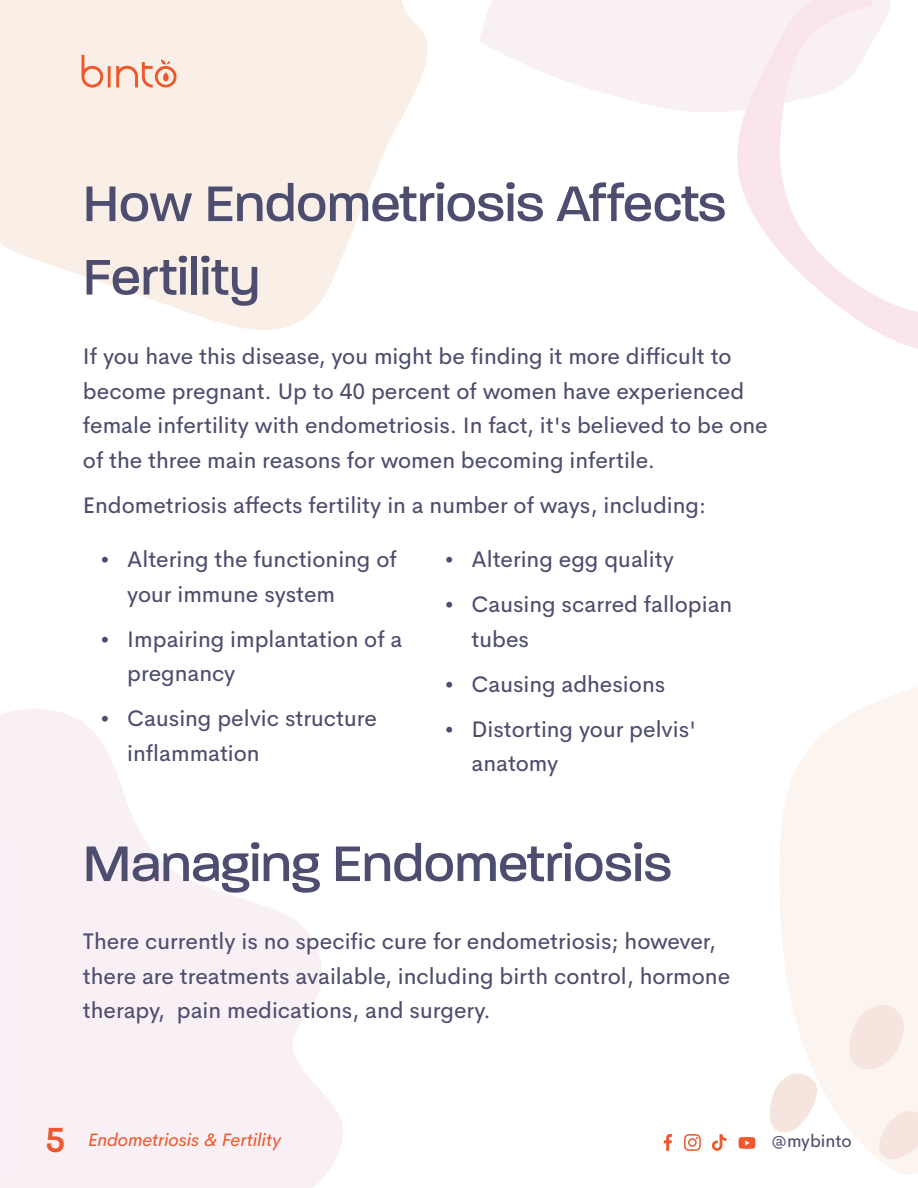
<style>
.page{position:relative;width:918px;height:1188px;background:#fff}
.page>*{position:absolute;margin:0;border:0;box-sizing:border-box;transform-origin:0 0}
.t1{font:500 54px/73.5px "Paralucent";color:#4d4d6f}
.t2{font:600 34.5px "Cerebri Sans";color:#ee582b}
.t3{font:22.5px/34.5px "Cerebri Sans";color:#4d4d6f}
.t4{font:italic 18px "Cerebri Sans";color:#ee582b}
.t5{font:17.7px "Cerebri Sans";color:#4d4d6f}
</style>
<div class="page">
<svg style="left:0;top:709px;width:343px;height:479px;fill:#f9f0f6"></svg>
<svg style="left:780px;top:687px;width:138px;height:488px;fill:#fcf4ef"></svg>
<svg style="left:0;top:0;width:428px;height:330px;fill:#faefe7"></svg>
<svg style="left:877px;top:1111px;width:41px;height:48px"></svg>
<svg style="left:770px;top:1072px;width:49px;height:61px"></svg>
<svg style="left:479px;top:0;width:255px;height:112px;fill:#f9f0f6"></svg>
<svg style="left:849px;top:1003px;width:56px;height:68px"></svg>
<svg style="left:734px;top:0;width:184px;height:349px"></svg>
<svg style="left:664px;top:1134px;width:8px;height:17px"></svg>
<svg style="left:684px;top:1134px;width:17px;height:17px"></svg>
<svg style="left:711px;top:1134px;width:16px;height:17px"></svg>
<svg style="left:739px;top:1137px;width:16px;height:12px"></svg>
<svg style="left:81px;top:55px;width:22px;height:33px"></svg>
<hr style="left:108px;top:66px;width:3px;height:21px;background:#ee582b">
<svg style="left:116px;top:60px;width:61px;height:28px;background:#f6c2af"></svg>
<h1 class="t1" style="left:83px;top:167px;width:645px">How Endometriosis Affects<br>Fertility</h1>
<p class="t3" style="left:83px;top:337px;width:686px">If you have this disease, you might be finding it more difficult to become pregnant. Up to 40 percent of women have experienced female infertility with endometriosis. In fact, it's believed to be one of the three main reasons for women becoming infertile.</p>
<p class="t3" style="left:83px;top:486px;width:625px">Endometriosis affects fertility in a number of ways, including:</p>
<p class="t3" style="left:127px;top:540px;width:271px;text-indent:-27px">• Altering the functioning of your immune system</p>
<p class="t3" style="left:127px;top:620px;width:277px;text-indent:-27px">• Impairing implantation of a pregnancy</p>
<p class="t3" style="left:127px;top:699px;width:251px;text-indent:-27px">• Causing pelvic structure inflammation</p>
<p class="t3" style="left:445px;top:540px;width:231px">• Altering egg quality</p>
<p class="t3" style="left:472px;top:585px;width:262px;text-indent:-27px">• Causing scarred fallopian tubes</p>
<p class="t3" style="left:445px;top:665px;width:222px">• Causing adhesions</p>
<p class="t3" style="left:472px;top:710px;width:226px;text-indent:-27px">• Distorting your pelvis' anatomy</p>
<h1 class="t1" style="left:83px;top:827px;width:591px">Managing Endometriosis</h1>
<p class="t3" style="left:83px;top:922px;width:649px">There currently is no specific cure for endometriosis; however, there are treatments available, including birth control, hormone therapy, pain medications, and surgery.</p>
<h2 class="t2" style="left:45px;top:1113px;width:22px">5</h2>
<p class="t5" style="left:772px;top:1127px;width:82px">@mybinto</p>
<p class="t4" style="left:88px;top:1125px;width:194px">Endometriosis &amp; Fertility</p>
</div>
